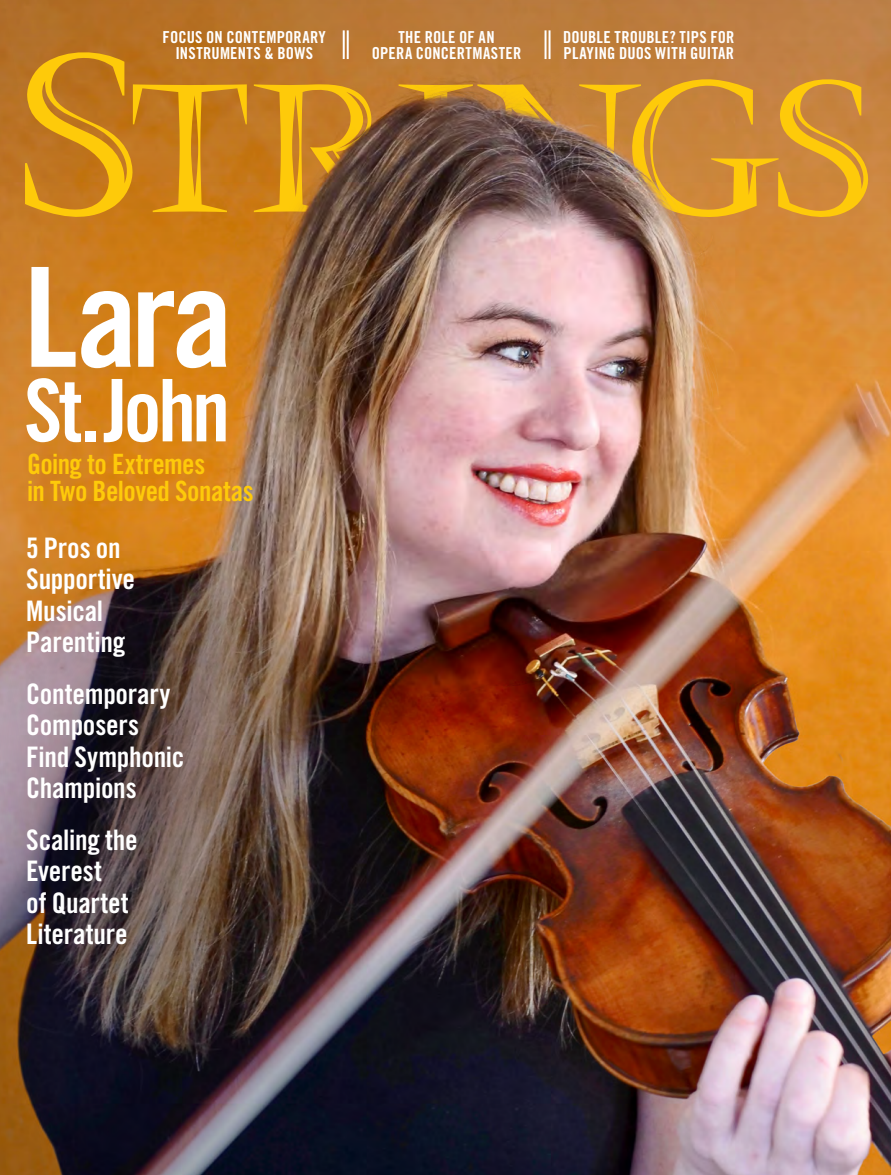
<style>
.page{position:relative;width:891px;height:1175px;background:#fff}
.page>*{position:absolute;margin:0;border:0;box-sizing:border-box;transform-origin:0 0}
.t1{font:138.3px "Trade Gothic LT Std Bd Cn 20";color:#fff}
.t2{font:86.4px "Trade Gothic LT Std Bd Cn 20";letter-spacing:-.045em;color:#fff}
.t3{font:28.35px/31.2px "Trade Gothic LT Std Bd Cn 20";letter-spacing:-.01em;color:#fff}
.t4{font:27.9px/27.6px "Trade Gothic LT Std Bd Cn 20";letter-spacing:-.02em;color:#feca0a}
.t5{font:16.5px/16.6px "Trade Gothic LT Std Bd Cn 20";letter-spacing:.015em;color:#fff;text-align:center}
</style>
<div class="page">
<img style="left:283px;top:560px;width:608px;height:614px">
<img style="left:334px;top:498px;width:557px;height:62px">
<svg style="left:0;top:1136px;width:283px;height:38px;fill:#0c0d1c"></svg>
<img style="left:0;top:0;width:891px;height:498px">
<svg style="left:25px;top:49px;width:222px;height:174px"></svg>
<svg style="left:254px;top:77px;width:615px;height:145px"></svg>
<img style="left:0;top:444px;width:334px;height:692px">
<hr style="left:343px;top:30px;width:2px;height:29px;background:#fff">
<hr style="left:347px;top:30px;width:2px;height:29px;background:#fff">
<hr style="left:545px;top:30px;width:2px;height:29px;background:#fff">
<hr style="left:549px;top:30px;width:2px;height:29px;background:#fff">
<p class="t5" style="left:163px;top:28px;width:165px">FOCUS ON CONTEMPORARY<br>INSTRUMENTS &amp; BOWS</p>
<p class="t5" style="left:372px;top:28px;width:151px">THE ROLE OF AN<br>OPERA CONCERTMASTER</p>
<p class="t5" style="left:563px;top:28px;width:173px;text-align:left">DOUBLE TROUBLE? TIPS FOR<br>PLAYING DUOS WITH GUITAR</p>
<h1 class="t1" style="left:24px;top:233px;width:211px">Lara</h1>
<h2 class="t2" style="left:24px;top:358px;width:208px">St. John</h2>
<p class="t4" style="left:27px;top:449px;width:228px">Going to Extremes<br>in Two Beloved Sonatas</p>
<p class="t3" style="left:26px;top:532px;width:110px">5 Pros on<br>Supportive<br>Musical<br>Parenting</p>
<p class="t3" style="left:26px;top:678px;width:160px">Contemporary<br>Composers<br>Find Symphonic<br>Champions</p>
<p class="t3" style="left:26px;top:824px;width:113px">Scaling the<br>Everest<br>of Quartet<br>Literature</p>
</div>
